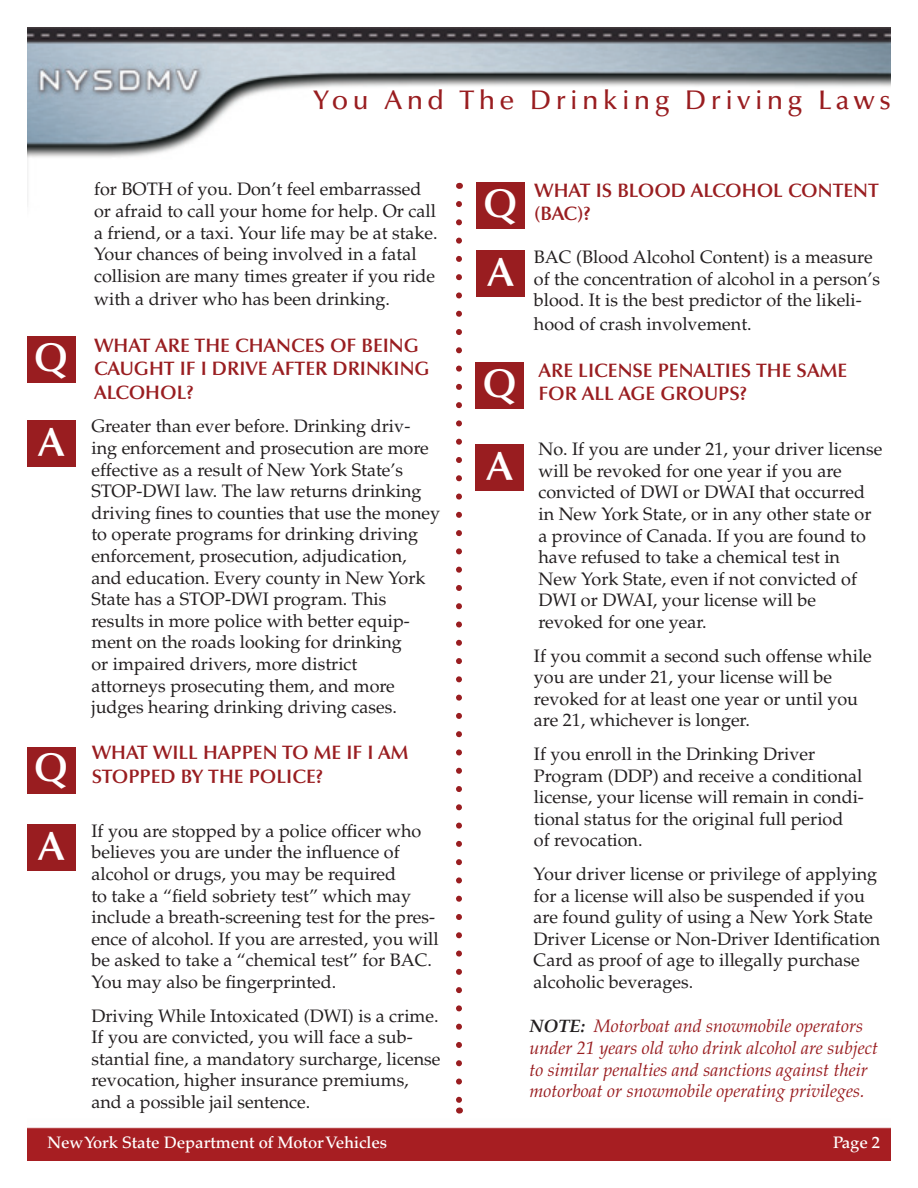
<style>
.page{position:relative;width:918px;height:1188px;background:#fff}
.page>*{position:absolute;margin:0;border:0;box-sizing:border-box;transform-origin:0 0}
.Headers{font:600 40.5px "Optima LT Std";color:#fff}
.t1{font:500 27px "Optima LT Std";letter-spacing:.16em;color:#991d20}
.Body{font:600 19.5px/23.4px "Optima LT Std";color:#991d20}
.Headers-2{font:600 19.5px/23.4px "Optima LT Std";color:#991d20}
.Body-2{font:18px/21.6px "Palatino LT Std";color:#231f20}
.Body-3{font:italic 18px/21.6px "Palatino LT Std";color:#991d20}
.t2{font:500 16.5px "Palatino LT Std";letter-spacing:-.005em;color:#fff}
.s1{font-weight:700;color:#231f20}
</style>
<div class="page">
<img style="left:27px;top:27px;width:864px;height:1134px">
<div style="left:27px;top:337px;width:48px;height:46px;background:#991d20"></div>
<div style="left:27px;top:420px;width:48px;height:46px;background:#991d20"></div>
<div style="left:27px;top:747px;width:48px;height:46px;background:#991d20"></div>
<div style="left:27px;top:824px;width:48px;height:46px;background:#991d20"></div>
<div style="left:476px;top:182px;width:49px;height:46px;background:#991d20"></div>
<div style="left:476px;top:251px;width:49px;height:46px;background:#991d20"></div>
<div style="left:476px;top:362px;width:48px;height:46px;background:#991d20"></div>
<div style="left:476px;top:444px;width:48px;height:46px;background:#991d20"></div>
<svg style="left:456px;top:204px;width:6px;height:897px"></svg>
<p class="t1" style="left:313px;top:85px;width:580px">You And The Drinking Driving Laws</p>
<p class="Headers" style="left:34px;top:334px;width:36px">Q</p>
<p class="Headers" style="left:38px;top:419px;width:28px">A</p>
<p class="Headers" style="left:34px;top:744px;width:36px">Q</p>
<p class="Headers" style="left:38px;top:823px;width:28px">A</p>
<p class="Body-2" style="left:94px;top:179px;width:345px">for BOTH of you. Don’t feel embarrassed or afraid to call your home for help. Or call a friend, or a taxi. Your life may be at stake.<br>Your chances of being involved in a fatal collision are many times greater if you ride</p>
<p class="Body-2" style="left:94px;top:289px;width:297px">with a driver who has been drinking.</p>
<p class="Body" style="left:94px;top:334px;width:337px">WHAT ARE THE CHANCES OF BEING<br>CAUGHT IF I DRIVE AFTER DRINKING<br>ALCOHOL?</p>
<p class="Body-2" style="left:91px;top:416px;width:350px">Greater than ever before. Drinking driv&shy;ing enforcement and prosecution are more effective as a result of New York State’s STOP-DWI law. The law returns drinking driving fines to counties that use the money to operate programs for drinking driving enforcement, prosecution, adjudication, and education. Every county in New York State has a STOP-DWI program. This results in more police with better equip&shy;ment on the roads looking for drinking<br>or impaired drivers, more district<br>attorneys prosecuting them, and more judges hearing drinking driving cases.</p>
<p class="Headers-2" style="left:92px;top:741px;width:318px">WHAT WILL HAPPEN TO ME IF I AM<br>STOPPED BY THE POLICE?</p>
<p class="Body-2" style="left:91px;top:820px;width:349px">If you are stopped by a police officer who believes you are under the influence of alcohol or drugs, you may be required<br>to take a “field sobriety test” which may include a breath-screening test for the pres&shy;ence of alcohol. If you are arrested, you will be asked to take a “chemical test” for BAC.<br>You may also be fingerprinted.</p>
<p class="Body-2" style="left:91px;top:1005px;width:350px">Driving While Intoxicated (DWI) is a crime.<br>If you are convicted, you will face a sub&shy;stantial fine, a mandatory surcharge, license revocation, higher insurance premiums, and a possible jail sentence.</p>
<p class="Headers" style="left:483px;top:179px;width:36px">Q</p>
<p class="Headers" style="left:487px;top:249px;width:28px">A</p>
<p class="Headers" style="left:482px;top:359px;width:36px">Q</p>
<p class="Headers-2" style="left:534px;top:178px;width:346px">WHAT IS BLOOD ALCOHOL CONTENT (BAC)?</p>
<p class="Body-2" style="left:534px;top:247px;width:348px">BAC (Blood Alcohol Content) is a measure of the concentration of alcohol in a person’s blood. It is the best predictor of the likeli-</p>
<p class="Body-2" style="left:534px;top:313px;width:219px">hood of crash involvement.</p>
<p class="Body" style="left:539px;top:358px;width:310px">ARE LICENSE PENALTIES THE SAME<br>FOR ALL AGE GROUPS?</p>
<p class="Headers" style="left:487px;top:443px;width:28px">A</p>
<p class="Body-2" style="left:538px;top:439px;width:345px">No. If you are under 21, your driver license will be revoked for one year if you are convicted of DWI or DWAI that occurred in New York State, or in any other state or a province of Canada. If you are found to have refused to take a chemical test in New York State, even if not convicted of DWI or DWAI, your license will be revoked for one year.</p>
<p class="Body-2" style="left:534px;top:645px;width:339px">If you commit a second such offense while you are under 21, your license will be revoked for at least one year or until you are 21, whichever is longer.</p>
<p class="Body-2" style="left:534px;top:743px;width:331px">If you enroll in the Drinking Driver Program (DDP) and receive a conditional license, your license will remain in condi&shy;tional status for the original full period<br>of revocation.</p>
<p class="Body-2" style="left:534px;top:863px;width:348px">Your driver license or privilege of applying for a license will also be suspended if you are found gulity of using a New York State Driver License or Non-Driver Identification Card as proof of age to illegally purchase alcoholic beverages.</p>
<p class="Body-3" style="left:529px;top:1016px;width:350px"><span class="s1">NOTE:</span> Motorboat and snowmobile operators under 21 years old who drink alcohol are subject to similar penalties and sanctions against their motorboat or snowmobile operating privileges.</p>
<p class="t2" style="left:48px;top:1133px;width:341px">New York State Department of Motor Vehicles</p>
<p class="t2" style="left:833px;top:1133px;width:49px">Page 2</p>
</div>
